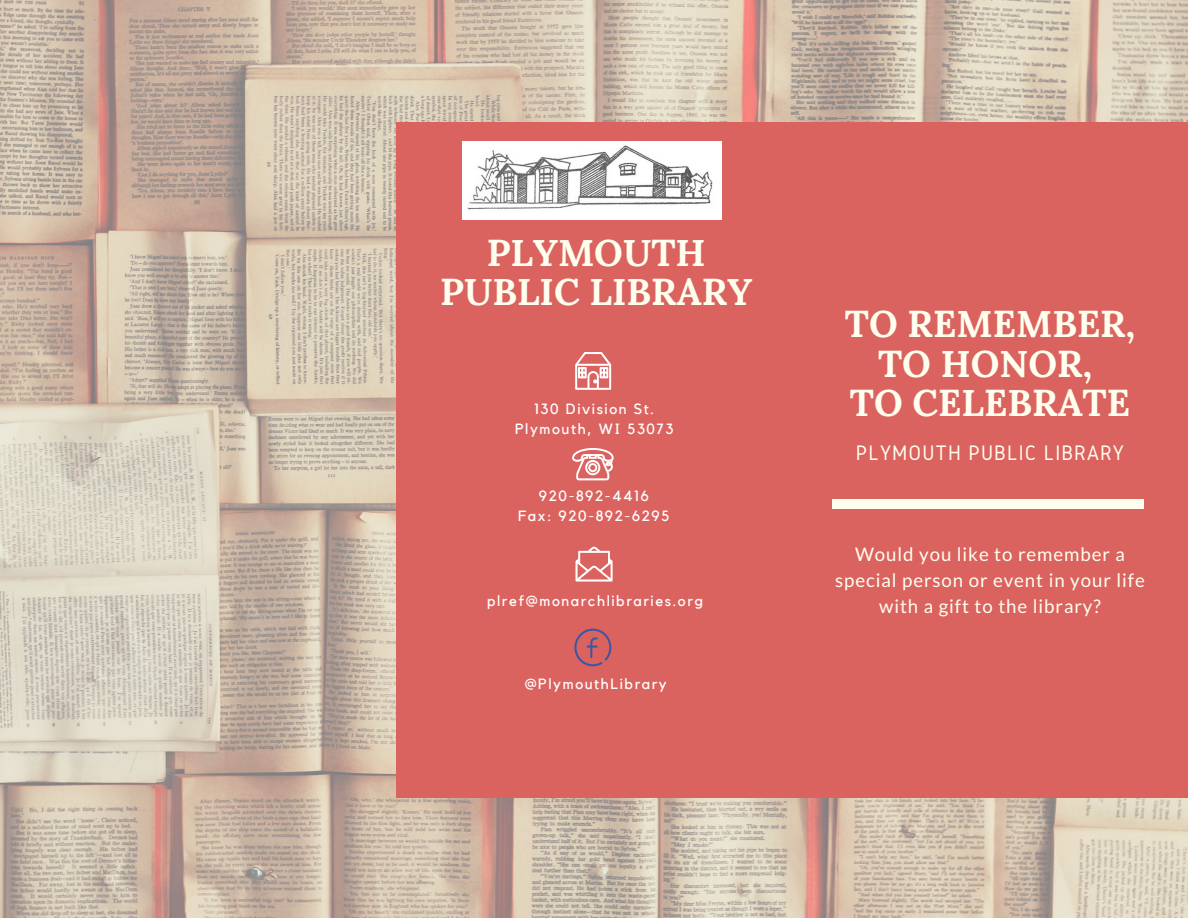
<style>
.page{position:relative;width:1188px;height:918px;background:#fff}
.page>*{position:absolute;margin:0;border:0;box-sizing:border-box;transform-origin:0 0}
.t1{font:700 37.35px/39.3px "Lora";color:#fffff0;text-align:center}
.t2{font:21.75px "Gidole";letter-spacing:.05em;color:#fffff0}
.t3{font:18.75px/25.8px "Lato";letter-spacing:.05em;color:#fffff0;text-align:center}
.t4{font:14.85px "Kollektif";letter-spacing:.11em;color:#fff}
</style>
<div class="page">
<img style="left:0;top:0;width:1188px;height:918px">
<div style="left:396px;top:122px;width:792px;height:675px;background:#db635f"></div>
<div style="left:833px;top:500px;width:311px;height:9px;background:#fffff0"></div>
<svg style="left:575px;top:352px;width:36px;height:37px"></svg>
<svg style="left:572px;top:448px;width:42px;height:32px"></svg>
<svg style="left:574px;top:629px;width:37px;height:37px"></svg>
<svg style="left:576px;top:547px;width:37px;height:35px"></svg>
<img style="left:463px;top:142px;width:259px;height:77px">
<p class="t1" style="left:440px;top:233px;width:314px">PLYMOUTH<br>PUBLIC LIBRARY</p>
<p class="t4" style="left:534px;top:402px;width:121px">130 Division St.</p>
<p class="t4" style="left:515px;top:422px;width:160px">Plymouth, WI 53073</p>
<p class="t4" style="left:539px;top:489px;width:111px">920-892-4416</p>
<p class="t4" style="left:518px;top:509px;width:153px">Fax: 920-892-6295</p>
<p class="t4" style="left:487px;top:594px;width:218px">plref@monarchlibraries.org</p>
<p class="t4" style="left:525px;top:677px;width:144px">@PlymouthLibrary</p>
<p class="t1" style="left:845px;top:304px;width:292px">TO REMEMBER,<br>TO HONOR,</p>
<p class="t1" style="left:850px;top:383px;width:282px">TO CELEBRATE</p>
<p class="t2" style="left:856px;top:440px;width:270px">PLYMOUTH PUBLIC LIBRARY</p>
<p class="t3" style="left:835px;top:541px;width:311px">Would you like to remember a special person or event in your life with a gift to the library?</p>
</div>
